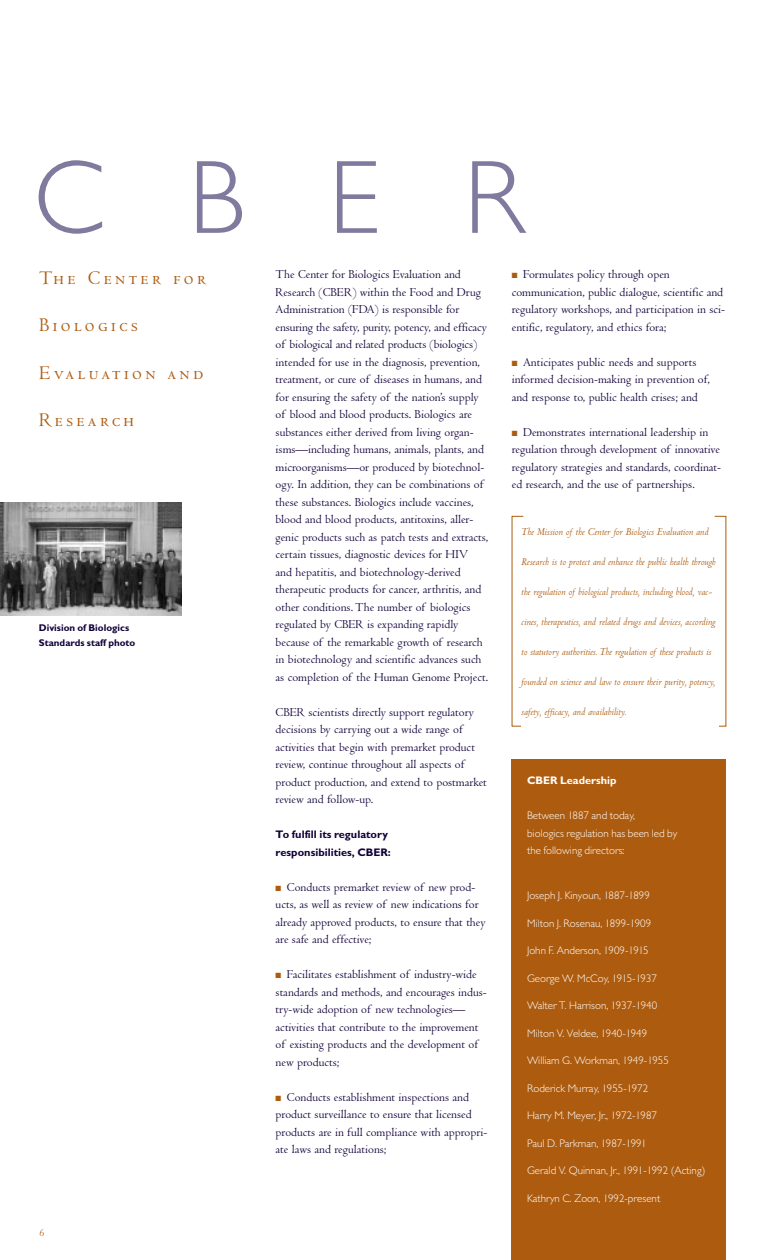
<style>
.page{position:relative;width:765px;height:1260px;background:#fff}
.page>*{position:absolute;margin:0;border:0;box-sizing:border-box;transform-origin:0 0}
.t1{font:107.5px "Gill M Lgt";color:#807b9e}
.t2{font:20px "Centaur MT SC";letter-spacing:.175em;color:#ad5c0f}
.t3{font:12.5px/17.5px "Centaur";color:#12003a}
.t4{font:11.25px/17.5px "Gill M Lgt";color:#fff}
.t5{font:italic 11.25px "Centaur";color:#ad5c0f}
.t6{font:11.25px/17.5px "Gill M Bld";color:#12003a}
.t7{font:11.25px "Gill M Bld";color:#fff}
.t8{font:10px/15px "Gill M Bld";color:#12003a}
.s1{color:#ad5c0f}
</style>
<div class="page">
<div style="left:511px;top:759px;width:215px;height:501px;background:#ad5c0f"></div>
<svg style="left:512px;top:516px;width:214px;height:210px"></svg>
<div style="left:521px;top:528px;width:198px;height:206px;background:#fff"></div>
<img style="left:0;top:503px;width:181px;height:112px">
<h1 class="t1" style="left:33px;top:156px;width:492px">CBER</h1>
<h2 class="t2" style="left:39px;top:270px;width:169px">The Center for</h2>
<h2 class="t2" style="left:39px;top:318px;width:100px">Biologics</h2>
<h2 class="t2" style="left:39px;top:365px;width:166px">Evaluation and</h2>
<h2 class="t2" style="left:39px;top:413px;width:97px">Research</h2>
<p class="t3" style="left:276px;top:267px;width:214px">The Center for Biologics Evaluation and Research (CBER) within the Food and Drug Administration (FDA) is responsible for ensuring the safety, purity, potency, and efficacy of biological and related products (biologics) intended for use in the diagnosis, prevention, treatment, or cure of diseases in humans, and for ensuring the safety of the nation’s supply of blood and blood products. Biologics are substances either derived from living organ&shy;isms—including humans, animals, plants, and microorganisms—or produced by biotechnol&shy;ogy. In addition, they can be combinations of these substances. Biologics include vaccines, blood and blood products, antitoxins, aller&shy;genic products such as patch tests and extracts, certain tissues, diagnostic devices for HIV<br>and hepatitis, and biotechnology-derived therapeutic products for cancer, arthritis, and other conditions. The number of biologics regulated by CBER is expanding rapidly because of the remarkable growth of research in biotechnology and scientific advances such as completion of the Human Genome Project.</p>
<p class="t3" style="left:276px;top:705px;width:213px">CBER scientists directly support regulatory decisions by carrying out a wide range of activities that begin with premarket product review, continue throughout all aspects of product production, and extend to postmarket review and follow-up.</p>
<p class="t6" style="left:276px;top:827px;width:117px">To fulfill its regulatory responsibilities, CBER:</p>
<p class="t3" style="left:276px;top:880px;width:211px"><span class="s1">■</span> Conducts premarket review of new prod&shy;ucts, as well as review of new indications for already approved products, to ensure that they are safe and effective;</p>
<p class="t3" style="left:276px;top:967px;width:213px"><span class="s1">■</span> Facilitates establishment of industry-wide standards and methods, and encourages indus&shy;try-wide adoption of new technologies— activities that contribute to the improvement of existing products and the development of new products;</p>
<p class="t3" style="left:276px;top:1090px;width:213px"><span class="s1">■</span> Conducts establishment inspections and product surveillance to ensure that licensed products are in full compliance with appropri&shy;ate laws and regulations;</p>
<p class="t3" style="left:512px;top:267px;width:215px"><span class="s1">■</span> Formulates policy through open communication, public dialogue, scientific and regulatory workshops, and participation in sci&shy;entific, regulatory, and ethics fora;</p>
<p class="t3" style="left:512px;top:355px;width:200px"><span class="s1">■</span> Anticipates public needs and supports informed decision-making in prevention of, and response to, public health crises; and</p>
<p class="t3" style="left:512px;top:425px;width:211px"><span class="s1">■</span> Demonstrates international leadership in regulation through development of innovative regulatory strategies and standards, coordinat&shy;ed research, and the use of partnerships.</p>
<p class="t5" style="left:521px;top:527px;width:189px">The Mission of the Center for Biologics Evaluation and</p>
<p class="t5" style="left:521px;top:557px;width:196px">Research is to protect and enhance the public health through</p>
<p class="t5" style="left:521px;top:587px;width:191px">the regulation of biological products, including blood, vac-</p>
<p class="t5" style="left:521px;top:617px;width:196px">cines, therapeutics, and related drugs and devices, according</p>
<p class="t5" style="left:521px;top:647px;width:192px">to statutory authorities. The regulation of these products is</p>
<p class="t5" style="left:521px;top:677px;width:195px">founded on science and law to ensure their purity, potency,</p>
<p class="t5" style="left:521px;top:707px;width:107px">safety, efficacy, and availability.</p>
<p class="t8" style="left:39px;top:621px;width:98px">Division of Biologics<br>Standards staff photo</p>
<p class="t7" style="left:527px;top:776px;width:91px">CBER Leadership</p>
<p class="t4" style="left:527px;top:808px;width:152px">Between 1887 and today,<br>biologics regulation has been led by the following directors:</p>
<p class="t4" style="left:527px;top:888px;width:124px">Joseph J. Kinyoun, 1887-1899</p>
<p class="t4" style="left:527px;top:915px;width:126px">Milton J. Rosenau, 1899-1909</p>
<p class="t4" style="left:527px;top:943px;width:123px">John F. Anderson, 1909-1915</p>
<p class="t4" style="left:527px;top:970px;width:132px">George W. McCoy, 1915-1937</p>
<p class="t4" style="left:527px;top:998px;width:132px">Walter T. Harrison, 1937-1940</p>
<p class="t4" style="left:527px;top:1025px;width:122px">Milton V. Veldee, 1940-1949</p>
<p class="t4" style="left:527px;top:1053px;width:143px">William G. Workman, 1949-1955</p>
<p class="t4" style="left:527px;top:1080px;width:123px">Roderick Murray, 1955-1972</p>
<p class="t4" style="left:527px;top:1108px;width:131px">Harry M. Meyer, Jr., 1972-1987</p>
<p class="t4" style="left:527px;top:1135px;width:121px">Paul D. Parkman, 1987-1991</p>
<p class="t4" style="left:527px;top:1163px;width:180px">Gerald V. Quinnan, Jr., 1991-1992 (Acting)</p>
<p class="t4" style="left:527px;top:1190px;width:135px">Kathryn C. Zoon, 1992-present</p>
<p class="t5" style="left:39px;top:1229px;width:7px">6</p>
</div>
